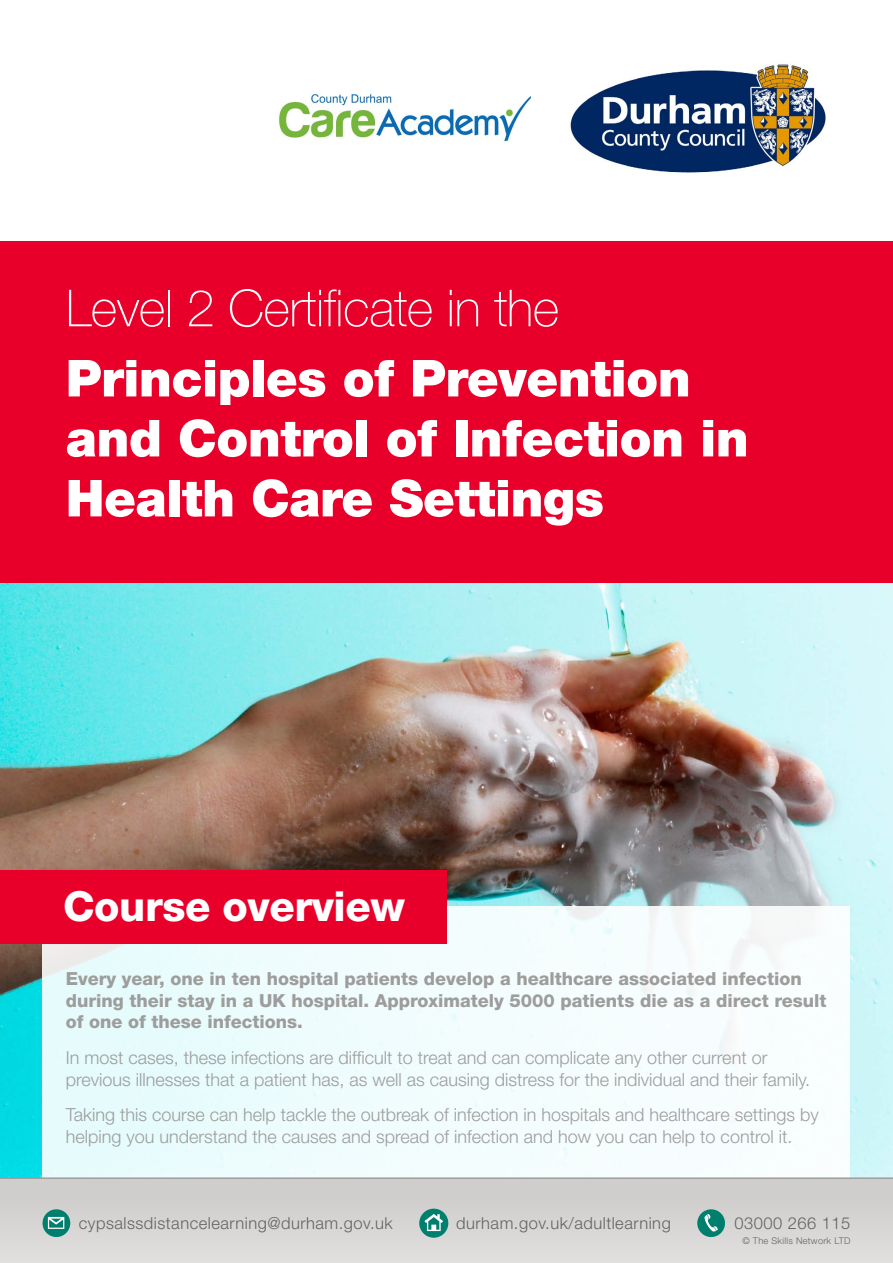
<style>
.page{position:relative;width:893px;height:1263px;background:#fff}
.page>*{position:absolute;margin:0;border:0;box-sizing:border-box;transform-origin:0 0}
.t1{font:900 51px/60px "Helvetica Neue LT Pro";letter-spacing:-.01em;color:#fff}
.t2{font:100 51px "Helvetica Neue LT Pro";letter-spacing:-.01em;color:#fff}
.t3{font:800 41.55px "Helvetica Neue LT Pro";letter-spacing:-.01em;color:#fff}
.t4{font:300 18px/21.6px "Helvetica Neue LT Pro";color:#9d9d9c}
.t5{font:800 18px/21.6px "Helvetica Neue LT Pro";color:#9d9d9c}
.t6{font:300 16.5px "Helvetica Neue LT Pro";letter-spacing:.03em;color:#646363}
.t7{font:300 9.3px "Helvetica Neue LT Pro";letter-spacing:.03em;color:#646363}
</style>
<div class="page">
<img style="left:0;top:583px;width:893px;height:594px">
<div style="left:0;top:241px;width:893px;height:342px;background:#e8002a"></div>
<div style="left:0;top:1178px;width:893px;height:85px;background:#d0cecd"></div>
<div style="left:43px;top:906px;width:807px;height:271px;background:linear-gradient(to right,#e6fbfc,#fbfdfe)"></div>
<div style="left:0;top:870px;width:446px;height:74px;background:#e8002a"></div>
<hr style="left:0;top:1177px;width:893px;height:2px;background:#9d9d9c">
<div style="left:697px;top:1209px;width:28px;height:28px;background:#007f6f;border-radius:50%"></div>
<svg style="left:704px;top:1214px;width:14px;height:17px"></svg>
<div style="left:43px;top:1209px;width:27px;height:28px;background:#007f6f;border-radius:50%"></div>
<svg style="left:48px;top:1217px;width:16px;height:12px"></svg>
<svg style="left:419px;top:1208px;width:29px;height:30px"></svg>
<svg style="left:424px;top:1214px;width:19px;height:17px"></svg>
<img style="left:570px;top:64px;width:256px;height:109px">
<img style="left:278px;top:93px;width:254px;height:49px">
<h1 class="t2" style="left:66px;top:279px;width:495px">Level 2 Certificate in the</h1>
<h1 class="t1" style="left:66px;top:348px;width:684px">Principles of Prevention and Control of Infection in<br>Health Care Settings</h1>
<h2 class="t3" style="left:63px;top:881px;width:343px">Course overview</h2>
<p class="t5" style="left:66px;top:968px;width:762px">Every year, one in ten hospital patients develop a healthcare associated infection during their stay in a UK hospital. Approximately 5000 patients die as a direct result of one of these infections.</p>
<p class="t4" style="left:66px;top:1046px;width:746px">In most cases, these infections are difficult to treat and can complicate any other current or previous illnesses that a patient has, as well as causing distress for the individual and their family.</p>
<p class="t4" style="left:66px;top:1104px;width:754px">Taking this course can help tackle the outbreak of infection in hospitals and healthcare settings by helping you understand the causes and spread of infection and how you can help to control it.</p>
<p class="t6" style="left:79px;top:1213px;width:315px">cypsalssdistancelearning@durham.gov.uk</p>
<p class="t6" style="left:456px;top:1213px;width:216px">durham.gov.uk/adultlearning</p>
<p class="t6" style="left:734px;top:1213px;width:118px">03000 266 115</p>
<p class="t7" style="left:742px;top:1235px;width:110px">© The Skills Network LTD</p>
</div>
